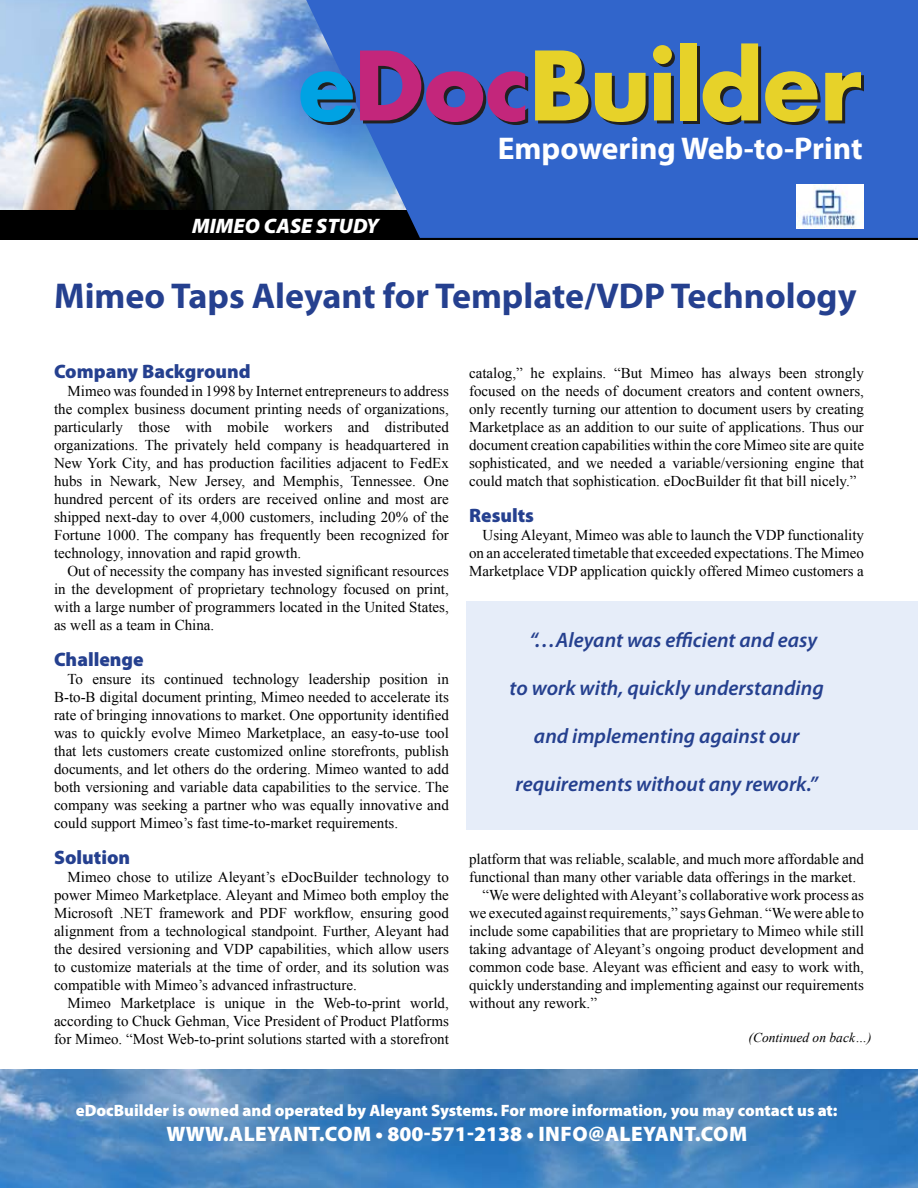
<style>
.page{position:relative;width:918px;height:1188px;background:#fff}
.page>*{position:absolute;margin:0;border:0;box-sizing:border-box;transform-origin:0 0}
.t1{font:700 36px "Myriad Pro";color:#25408f}
.t2{font:700 31.5px "Myriad Pro";color:#fff}
.t3{font:italic 600 21px "Myriad Pro";color:#25408f}
.t4{font:900 21px "Myriad Pro";letter-spacing:.02em;color:#fff}
.t5{font:italic 900 21px "Myriad Pro";color:#fff}
.t6{font:900 19.5px "Myriad Pro";color:#25408f}
.t7{font:900 16.5px "Myriad Pro";color:#fff}
.t8{font:15px/18px "Times New Roman";color:#000;text-align:justify}
.t9{font:italic 13.5px "Times New Roman";color:#000}
</style>
<div class="page">
<div style="left:466px;top:602px;width:452px;height:228px;background:#e6edf9"></div>
<div style="left:0;top:209px;width:918px;height:31px;background:#000"></div>
<img style="left:0;top:0;width:306px;height:209px">
<svg style="left:306px;top:0;width:612px;height:238px;background:#3567c6"></svg>
<div style="left:683px;top:46px;width:17px;height:77px;background:#212120"></div>
<svg style="left:300px;top:50px;width:228px;height:75px;background:#6351a2"></svg>
<svg style="left:535px;top:45px;width:140px;height:80px;background:#8c9666"></svg>
<div style="left:680px;top:43px;width:17px;height:77px;background:#e7d229"></div>
<svg style="left:703px;top:43px;width:161px;height:82px;background:#7a8c7a"></svg>
<img style="left:796px;top:185px;width:68px;height:44px">
<img style="left:0;top:1070px;width:918px;height:118px">
<h3 class="t5" style="left:192px;top:214px;width:188px">MIMEO CASE STUDY</h3>
<h2 class="t2" style="left:498px;top:127px;width:366px">Empowering Web-to-Print</h2>
<h1 class="t1" style="left:54px;top:272px;width:804px">Mimeo Taps Aleyant for Template/VDP Technology</h1>
<h3 class="t6" style="left:54px;top:360px;width:198px">Company Background</h3>
<p class="t8" style="left:54px;top:382px;width:396px;text-indent:14px">Mimeo was founded in 1998 by Internet entrepreneurs to address the complex business document printing needs of organizations, particularly those with mobile workers and distributed organizations. The privately held company is headquartered in New York City, and has production facilities adjacent to FedEx hubs in Newark, New Jersey, and Memphis, Tennessee. One hundred percent of its orders are received online and most are shipped next-day to over 4,000 customers, including 20% of the Fortune 1000. The company has frequently been recognized for technology, innovation and rapid growth.</p>
<p class="t8" style="left:54px;top:562px;width:396px;text-indent:14px">Out of necessity the company has invested significant resources in the development of proprietary technology focused on print, with a large number of programmers located in the United States, as well as a team in China.</p>
<h3 class="t6" style="left:54px;top:648px;width:91px">Challenge</h3>
<p class="t8" style="left:54px;top:670px;width:396px;text-indent:14px">To ensure its continued technology leadership position in B-to-B digital document printing, Mimeo needed to accelerate its rate of bringing innovations to market. One opportunity identified was to quickly evolve Mimeo Marketplace, an easy-to-use tool that lets customers create customized online storefronts, publish documents, and let others do the ordering. Mimeo wanted to add both versioning and variable data capabilities to the service. The company was seeking a partner who was equally innovative and could support Mimeo’s fast time-to-market requirements.</p>
<h3 class="t6" style="left:54px;top:846px;width:78px">Solution</h3>
<p class="t8" style="left:54px;top:868px;width:396px;text-indent:14px">Mimeo chose to utilize Aleyant’s eDocBuilder technology to power Mimeo Marketplace. Aleyant and Mimeo both employ the Microsoft .NET framework and PDF workflow, ensuring good alignment from a technological standpoint. Further, Aleyant had the desired versioning and VDP capabilities, which allow users to customize materials at the time of order, and its solution was compatible with Mimeo’s advanced infrastructure.</p>
<p class="t8" style="left:54px;top:994px;width:396px;text-indent:14px">Mimeo Marketplace is unique in the Web-to-print world, according to Chuck Gehman, Vice President of Product Platforms for Mimeo. “Most Web-to-print solutions started with a storefront</p>
<p class="t8" style="left:469px;top:364px;width:396px">catalog,” he explains. “But Mimeo has always been strongly focused on the needs of document creators and content owners, only recently turning our attention to document users by creating Marketplace as an addition to our suite of applications. Thus our document creation capabilities within the core Mimeo site are quite sophisticated, and we needed a variable/versioning engine that could match that sophistication. eDocBuilder fit that bill nicely.”</p>
<h3 class="t6" style="left:469px;top:504px;width:66px">Results</h3>
<p class="t8" style="left:469px;top:526px;width:396px;text-indent:14px">Using Aleyant, Mimeo was able to launch the VDP functionality on an accelerated timetable that exceeded expectations. The Mimeo Marketplace VDP application quickly offered Mimeo customers a</p>
<h3 class="t3" style="left:530px;top:626px;width:289px">“…Aleyant was efficient and easy</h3>
<h3 class="t3" style="left:510px;top:674px;width:316px">to work with, quickly understanding</h3>
<h3 class="t3" style="left:534px;top:722px;width:267px">and implementing against our</h3>
<h3 class="t3" style="left:516px;top:770px;width:304px">requirements without any rework.”</h3>
<p class="t8" style="left:469px;top:850px;width:396px">platform that was reliable, scalable, and much more affordable and</p>
<p class="t8" style="left:469px;top:868px;width:389px">functional than many other variable data offerings in the market.</p>
<p class="t8" style="left:483px;top:886px;width:383px">“We were delighted with Aleyant’s collaborative work process as</p>
<p class="t8" style="left:469px;top:904px;width:396px">we executed against requirements,” says Gehman. “We were able to</p>
<p class="t8" style="left:469px;top:922px;width:396px">include some capabilities that are proprietary to Mimeo while still</p>
<p class="t8" style="left:469px;top:940px;width:396px">taking advantage of Aleyant’s ongoing product development and</p>
<p class="t8" style="left:469px;top:958px;width:396px">common code base. Aleyant was efficient and easy to work with,</p>
<p class="t8" style="left:469px;top:976px;width:396px">quickly understanding and implementing against our requirements</p>
<p class="t8" style="left:469px;top:994px;width:129px">without any rework.”</p>
<p class="t9" style="left:749px;top:1028px;width:124px">(Continued on back…)</p>
<p class="t7" style="left:76px;top:1101px;width:763px">eDocBuilder is owned and operated by Aleyant Systems. For more information, you may contact us at:</p>
<h3 class="t4" style="left:166px;top:1122px;width:582px">www.ALEYANT.com • 800-571-2138 • INFO@ALEYANT.com</h3>
</div>
